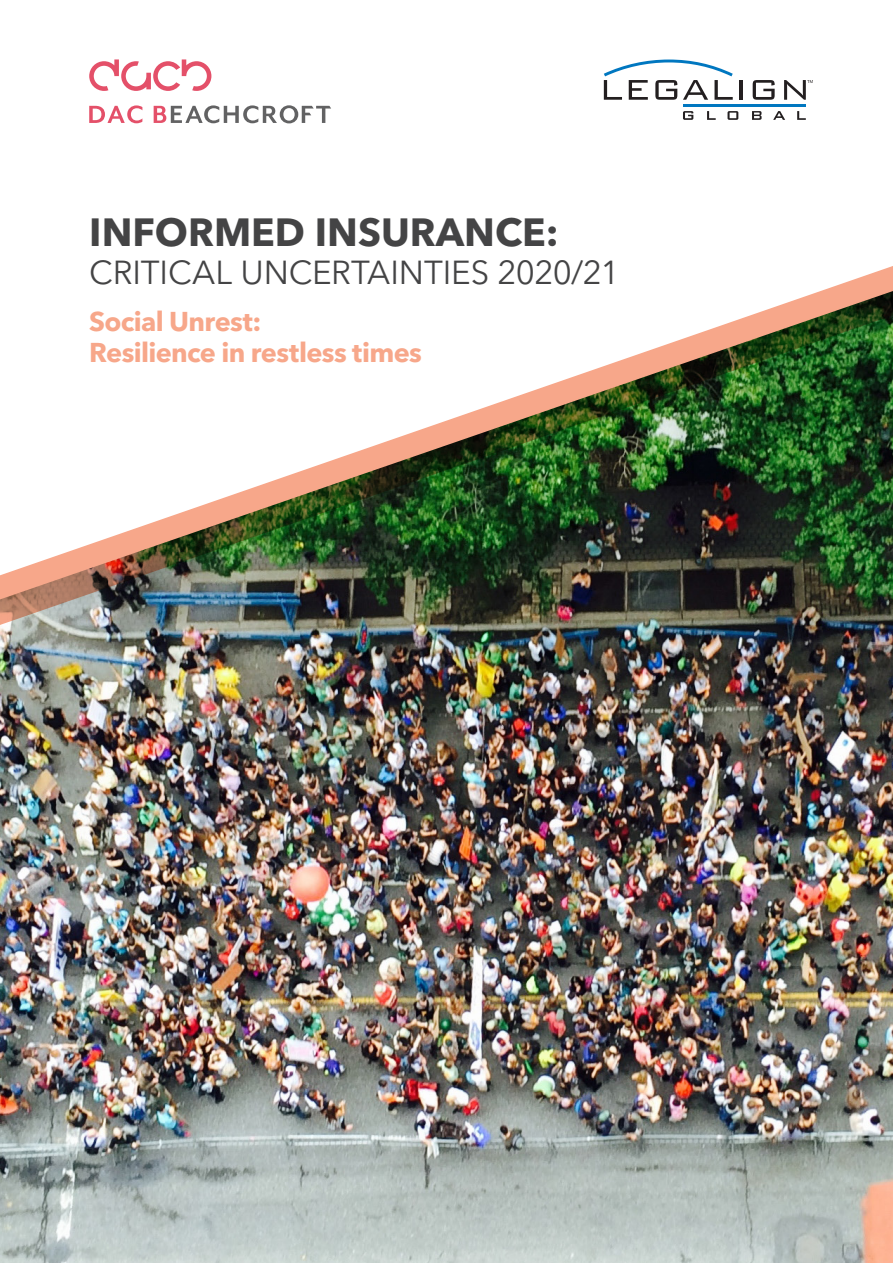
<style>
.page{position:relative;width:893px;height:1263px;background:#fff}
.page>*{position:absolute;margin:0;border:0;box-sizing:border-box;transform-origin:0 0}
.t1{font:700 39px "Avenir Next LT Pro";color:#444445}
.t2{font:33px "Avenir Next LT Pro";letter-spacing:-.005em;color:#444445}
.t3{font:700 27px/31.5px "Avenir Next LT Pro";letter-spacing:-.025em;color:#f7a78a}
</style>
<div class="page">
<img style="left:0;top:629px;width:893px;height:634px">
<svg style="left:89px;top:105px;width:53px;height:18px"></svg>
<svg style="left:154px;top:105px;width:177px;height:18px"></svg>
<svg style="left:89px;top:59px;width:122px;height:32px"></svg>
<img style="left:0;top:266px;width:893px;height:363px">
<hr style="left:739px;top:80px;width:4px;height:20px;background:#231f20">
<svg style="left:753px;top:80px;width:22px;height:20px"></svg>
<hr style="left:683px;top:104px;width:123px;height:3px;background:#0077c0">
<svg style="left:604px;top:60px;width:129px;height:40px"></svg>
<svg style="left:683px;top:111px;width:10px;height:9px"></svg>
<svg style="left:707px;top:111px;width:9px;height:9px"></svg>
<svg style="left:727px;top:111px;width:11px;height:9px"></svg>
<svg style="left:752px;top:111px;width:10px;height:9px"></svg>
<svg style="left:773px;top:111px;width:12px;height:9px"></svg>
<svg style="left:797px;top:111px;width:9px;height:9px"></svg>
<svg style="left:784px;top:80px;width:29px;height:20px"></svg>
<h1 class="t1" style="left:89px;top:209px;width:471px">INFORMED INSURANCE:</h1>
<p class="t2" style="left:89px;top:253px;width:532px">CRITICAL UNCERTAINTIES 2020/21</p>
<p class="t3" style="left:89px;top:305px;width:334px">Social Unrest:<br>Resilience in restless times</p>
</div>
